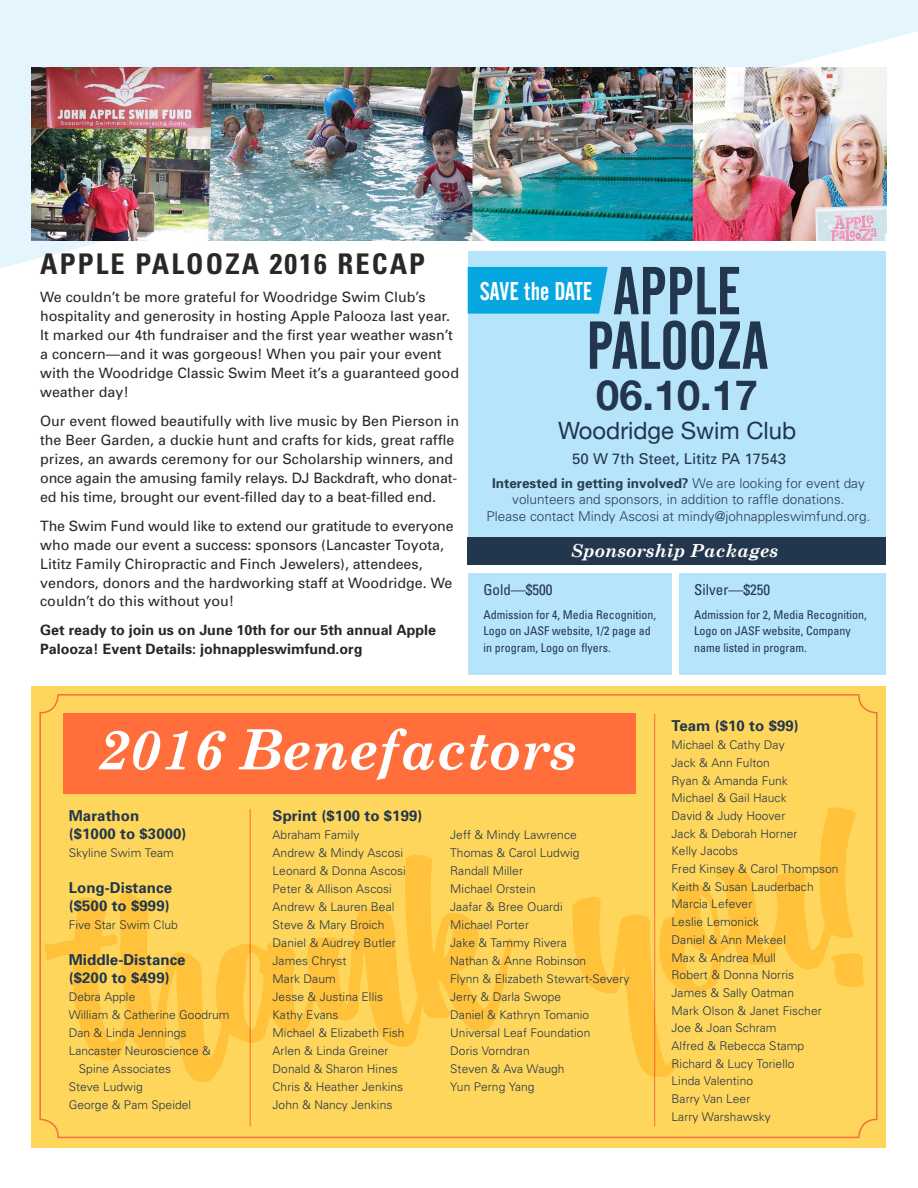
<style>
.page{position:relative;width:918px;height:1188px;background:#fff}
.page>*{position:absolute;margin:0;border:0;box-sizing:border-box;transform-origin:0 0}
.t1{font:67.05px/54.4px "Alternate Gothic No 2 BT";color:#22364d;text-align:center}
.t2{font:italic 700 55.5px "Century Schoolbook";color:#fff}
.t3{font:700 41.55px "Helvetica Neue";color:#22364d}
.t4{font:700 condensed 28.5px "Univers";letter-spacing:.075em;color:#292829}
.t5{font:25.5px "Alternate Gothic No 2 BT";color:#fff}
.t6{font:23.85px "Helvetica Neue";color:#22364d}
.t7{font:italic 700 18px "Century Schoolbook";color:#fff}
.t8{font:700 15px/18px "Univers";letter-spacing:.005em;color:#22364d}
.t9{font:15px "Univers";color:#22364d}
.t10{font:condensed 15px "Univers";color:#22364d}
.t11{font:14.25px/19px "Univers";color:#292829}
.t12{font:700 14.25px/19px "Univers";color:#292829}
.t13{font:300 13.5px/16.2px "Univers";color:#2b3c52;text-align:center}
.t14{font:300 12px/18px "Univers";letter-spacing:.005em;color:#22364d}
.t15{font:condensed 12px/16.5px "Univers";color:#22364d}
.s1{font-weight:700}
</style>
<div class="page">
<svg style="left:0;top:0;width:918px;height:268px;fill:#e4f5fd"></svg>
<div style="left:468px;top:251px;width:417px;height:285px;background:#b6e4fa"></div>
<div style="left:31px;top:686px;width:855px;height:462px;background:#ffd65c"></div>
<div style="left:63px;top:714px;width:573px;height:80px;background:#ff6e3b"></div>
<div style="left:468px;top:573px;width:204px;height:102px;background:#b6e4fa"></div>
<div style="left:679px;top:573px;width:207px;height:102px;background:#b6e4fa"></div>
<div style="left:468px;top:537px;width:418px;height:28px;background:#22364d"></div>
<hr style="left:654px;top:714px;width:1px;height:413px;background:#f36e41">
<hr style="left:250px;top:809px;width:1px;height:318px;background:#f36e41">
<svg style="left:44px;top:807px;width:820px;height:276px"></svg>
<img style="left:31px;top:68px;width:855px;height:172px">
<div style="left:468px;top:267px;width:140px;height:47px;background:#06a7e0"></div>
<h3 class="t4" style="left:40px;top:246px;width:386px">APPLE PALOOZA 2016 RECAP</h3>
<p class="t11" style="left:40px;top:288px;width:420px">We couldn’t be more grateful for Woodridge Swim Club’s hospitality and generosity in hosting Apple Palooza last year.<br>It marked our 4th fundraiser and the first year weather wasn’t a concern—and it was gorgeous! When you pair your event with the Woodridge Classic Swim Meet it’s a guaranteed good weather day!</p>
<p class="t11" style="left:40px;top:411px;width:420px">Our event flowed beautifully with live music by Ben Pierson in the Beer Garden, a duckie hunt and crafts for kids, great raffle prizes, an awards ceremony for our Scholarship winners, and once again the amusing family relays. DJ Backdraft, who donat&shy;ed his time, brought our event-filled day to a beat-filled end.</p>
<p class="t11" style="left:40px;top:516px;width:415px">The Swim Fund would like to extend our gratitude to everyone who made our event a success: sponsors (Lancaster Toyota, Lititz Family Chiropractic and Finch Jewelers), attendees, vendors, donors and the hardworking staff at Woodridge. We couldn’t do this without you!</p>
<p class="t12" style="left:40px;top:620px;width:397px">Get ready to join us on June 10th for our 5th annual Apple<br>Palooza! Event Details: johnappleswimfund.org</p>
<h1 class="t1" style="left:586px;top:265px;width:183px">APPLE<br>PALOOZA</h1>
<h3 class="t3" style="left:596px;top:362px;width:163px">06.10.17</h3>
<h3 class="t6" style="left:558px;top:413px;width:239px">Woodridge Swim Club</h3>
<h3 class="t5" style="left:480px;top:277px;width:114px">SAVE the DATE</h3>
<p class="t9" style="left:572px;top:449px;width:216px">50 W 7th Steet, Lititz PA 17543</p>
<p class="t13" style="left:487px;top:475px;width:385px"><span class="s1">Interested in getting involved?</span> We are looking for event day volunteers and sponsors, in addition to raffle donations.<br>Please contact Mindy Ascosi at mindy@johnappleswimfund.org.</p>
<h3 class="t7" style="left:571px;top:539px;width:209px">Sponsorship Packages</h3>
<p class="t10" style="left:483px;top:581px;width:71px">Gold—$500</p>
<p class="t15" style="left:483px;top:606px;width:174px">Admission for 4, Media Recognition,<br>Logo on JASF website, 1/2 page ad in program, Logo on flyers.</p>
<p class="t10" style="left:694px;top:581px;width:77px">Silver—$250</p>
<p class="t15" style="left:694px;top:606px;width:174px">Admission for 2, Media Recognition,<br>Logo on JASF website, Company name listed in program.</p>
<h2 class="t2" style="left:97px;top:715px;width:481px">2016 Benefactors</h2>
<p class="t8" style="left:69px;top:806px;width:119px">Marathon ($1000 to $3000)</p>
<p class="t14" style="left:69px;top:844px;width:107px">Skyline Swim Team</p>
<p class="t8" style="left:69px;top:878px;width:105px">Long-Distance ($500 to $999)</p>
<p class="t14" style="left:69px;top:916px;width:111px">Five Star Swim Club</p>
<p class="t8" style="left:69px;top:950px;width:118px">Middle-Distance ($200 to $499)</p>
<p class="t14" style="left:69px;top:988px;width:68px">Debra Apple</p>
<p class="t14" style="left:69px;top:1006px;width:162px">William &amp; Catherine Goodrum</p>
<p class="t14" style="left:69px;top:1024px;width:119px">Dan &amp; Linda Jennings</p>
<p class="t14" style="left:69px;top:1042px;width:144px">Lancaster Neuroscience &amp;</p>
<p class="t14" style="left:79px;top:1060px;width:94px">Spine Associates</p>
<p class="t14" style="left:69px;top:1078px;width:76px">Steve Ludwig</p>
<p class="t14" style="left:69px;top:1096px;width:124px">George &amp; Pam Speidel</p>
<p class="t8" style="left:273px;top:806px;width:151px">Sprint ($100 to $199)</p>
<p class="t14" style="left:273px;top:826px;width:135px">Abraham Family<br>Andrew &amp; Mindy Ascosi<br>Leonard &amp; Donna Ascosi<br>Peter &amp; Allison Ascosi<br>Andrew &amp; Lauren Beal<br>Steve &amp; Mary Broich<br>Daniel &amp; Audrey Butler<br>James Chryst<br>Mark Daum<br>Jesse &amp; Justina Ellis<br>Kathy Evans<br>Michael &amp; Elizabeth Fish<br>Arlen &amp; Linda Greiner<br>Donald &amp; Sharon Hines<br>Chris &amp; Heather Jenkins<br>John &amp; Nancy Jenkins</p>
<p class="t14" style="left:450px;top:825px;width:181px">Jeff &amp; Mindy Lawrence<br>Thomas &amp; Carol Ludwig<br>Randall Miller<br>Michael Orstein<br>Jaafar &amp; Bree Ouardi<br>Michael Porter<br>Jake &amp; Tammy Rivera<br>Nathan &amp; Anne Robinson<br>Flynn &amp; Elizabeth Stewart-Severy<br>Jerry &amp; Darla Swope<br>Daniel &amp; Kathryn Tomanio<br>Universal Leaf Foundation<br>Doris Vorndran<br>Steven &amp; Ava Waugh<br>Yun Perng Yang</p>
<p class="t8" style="left:672px;top:717px;width:129px">Team ($10 to $99)</p>
<p class="t14" style="left:672px;top:736px;width:169px">Michael &amp; Cathy Day<br>Jack &amp; Ann Fulton<br>Ryan &amp; Amanda Funk<br>Michael &amp; Gail Hauck<br>David &amp; Judy Hoover<br>Jack &amp; Deborah Horner<br>Kelly Jacobs<br>Fred Kinsey &amp; Carol Thompson<br>Keith &amp; Susan Lauderbach<br>Marcia Lefever<br>Leslie Lemonick<br>Daniel &amp; Ann Mekeel<br>Max &amp; Andrea Mull<br>Robert &amp; Donna Norris<br>James &amp; Sally Oatman<br>Mark Olson &amp; Janet Fischer<br>Joe &amp; Joan Schram<br>Alfred &amp; Rebecca Stamp<br>Richard &amp; Lucy Toriello<br>Linda Valentino<br>Barry Van Leer<br>Larry Warshawsky</p>
</div>
